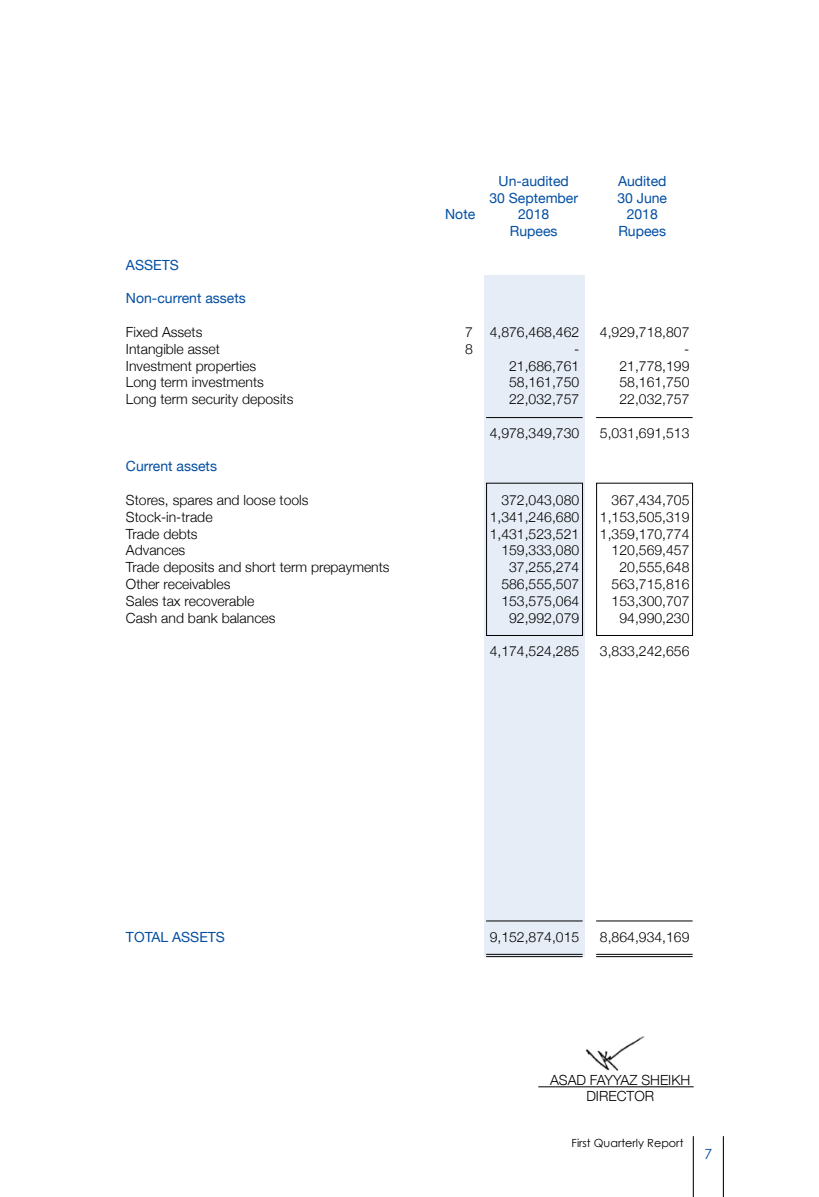
<style>
.page{position:relative;width:819px;height:1197px;background:#fff}
.page>*{position:absolute;margin:0;border:0;box-sizing:border-box;transform-origin:0 0}
.t1{font:300 14px/16.8px "Helvetica Neue";color:#000;text-align:center}
.t2{font:14px "Helvetica Neue";color:#034ea2}
.t3{font:14px "Century Gothic";color:#034ea2}
.t4{font:11.2px "Century Gothic";color:#000}
</style>
<div class="page">
<hr style="left:723px;top:1136px;width:1px;height:61px;background:#000">
<hr style="left:693px;top:1136px;width:1px;height:61px;background:#000">
<hr style="left:596px;top:954px;width:97px;height:1px;background:#000">
<hr style="left:596px;top:956px;width:97px;height:1px;background:#000">
<hr style="left:596px;top:921px;width:97px;height:1px;background:#000">
<div style="left:484px;top:275px;width:101px;height:682px;background:#e6edf6"></div>
<div style="left:486px;top:483px;width:97px;height:153px;border:1px solid #000"></div>
<div style="left:596px;top:483px;width:97px;height:153px;border:1px solid #000"></div>
<hr style="left:486px;top:417px;width:97px;height:1px;background:#000">
<hr style="left:596px;top:417px;width:97px;height:1px;background:#000">
<hr style="left:538px;top:1086px;width:156px;height:1px;background:#000">
<img style="left:585px;top:1036px;width:60px;height:35px">
<p class="t2" style="left:499px;top:171px;width:72px">Un-audited</p>
<p class="t2" style="left:618px;top:171px;width:50px">Audited</p>
<p class="t2" style="left:489px;top:188px;width:90px">30 September</p>
<p class="t2" style="left:617px;top:188px;width:51px">30 June</p>
<p class="t2" style="left:445px;top:204px;width:32px">Note</p>
<p class="t2" style="left:518px;top:204px;width:33px">2018</p>
<p class="t2" style="left:627px;top:204px;width:33px">2018</p>
<p class="t2" style="left:510px;top:221px;width:49px">Rupees</p>
<p class="t2" style="left:618px;top:221px;width:49px">Rupees</p>
<p class="t2" style="left:126px;top:255px;width:54px">ASSETS</p>
<p class="t2" style="left:126px;top:288px;width:121px">Non-current assets</p>
<p class="t1" style="left:126px;top:323px;width:78px">Fixed Assets</p>
<p class="t1" style="left:465px;top:323px;width:116px">7 4,876,468,462</p>
<p class="t1" style="left:600px;top:323px;width:91px">4,929,718,807</p>
<p class="t1" style="left:126px;top:339px;width:95px">Intangible asset</p>
<p class="t1" style="left:465px;top:339px;width:9px">8</p>
<p class="t1" style="left:574px;top:339px;width:7px">-</p>
<p class="t1" style="left:684px;top:339px;width:7px">-</p>
<p class="t1" style="left:126px;top:356px;width:132px">Investment properties</p>
<p class="t1" style="left:509px;top:356px;width:72px">21,686,761</p>
<p class="t1" style="left:619px;top:356px;width:72px">21,778,199</p>
<p class="t1" style="left:126px;top:373px;width:139px">Long term investments</p>
<p class="t1" style="left:509px;top:373px;width:72px">58,161,750</p>
<p class="t1" style="left:619px;top:373px;width:72px">58,161,750</p>
<p class="t1" style="left:126px;top:390px;width:169px">Long term security deposits</p>
<p class="t1" style="left:509px;top:390px;width:72px">22,032,757</p>
<p class="t1" style="left:619px;top:390px;width:72px">22,032,757</p>
<p class="t1" style="left:490px;top:423px;width:91px">4,978,349,730</p>
<p class="t1" style="left:600px;top:423px;width:91px">5,031,691,513</p>
<p class="t2" style="left:126px;top:456px;width:93px">Current assets</p>
<p class="t1" style="left:126px;top:491px;width:184px">Stores, spares and loose tools</p>
<p class="t1" style="left:501px;top:491px;width:79px">372,043,080</p>
<p class="t1" style="left:612px;top:491px;width:79px">367,434,705</p>
<p class="t1" style="left:126px;top:507px;width:88px">Stock-in-trade</p>
<p class="t1" style="left:490px;top:507px;width:91px">1,341,246,680</p>
<p class="t1" style="left:600px;top:507px;width:91px">1,153,505,319</p>
<p class="t1" style="left:126px;top:524px;width:73px">Trade debts</p>
<p class="t1" style="left:490px;top:524px;width:91px">1,431,523,521</p>
<p class="t1" style="left:600px;top:524px;width:91px">1,359,170,774</p>
<p class="t1" style="left:126px;top:541px;width:61px">Advances</p>
<p class="t1" style="left:501px;top:541px;width:79px">159,333,080</p>
<p class="t1" style="left:612px;top:541px;width:79px">120,569,457</p>
<p class="t1" style="left:126px;top:558px;width:265px">Trade deposits and short term prepayments</p>
<p class="t1" style="left:509px;top:558px;width:72px">37,255,274</p>
<p class="t1" style="left:619px;top:558px;width:72px">20,555,648</p>
<p class="t1" style="left:126px;top:575px;width:106px">Other receivables</p>
<p class="t1" style="left:501px;top:575px;width:79px">586,555,507</p>
<p class="t1" style="left:612px;top:575px;width:79px">563,715,816</p>
<p class="t1" style="left:126px;top:591px;width:130px">Sales tax recoverable</p>
<p class="t1" style="left:501px;top:591px;width:79px">153,575,064</p>
<p class="t1" style="left:612px;top:591px;width:79px">153,300,707</p>
<p class="t1" style="left:126px;top:608px;width:151px">Cash and bank balances</p>
<p class="t1" style="left:509px;top:608px;width:72px">92,992,079</p>
<p class="t1" style="left:619px;top:608px;width:72px">94,990,230</p>
<p class="t1" style="left:490px;top:642px;width:91px">4,174,524,285</p>
<p class="t1" style="left:600px;top:642px;width:91px">3,833,242,656</p>
<p class="t2" style="left:126px;top:927px;width:101px">TOTAL ASSETS</p>
<p class="t1" style="left:490px;top:927px;width:91px">9,152,874,015</p>
<p class="t1" style="left:600px;top:927px;width:91px">8,864,934,169</p>
<p class="t1" style="left:550px;top:1070px;width:142px">ASAD FAYYAZ SHEIKH<br>DIRECTOR</p>
<p class="t4" style="left:572px;top:1136px;width:113px">First Quarterly Report</p>
<p class="t3" style="left:704px;top:1145px;width:9px">7</p>
</div>
